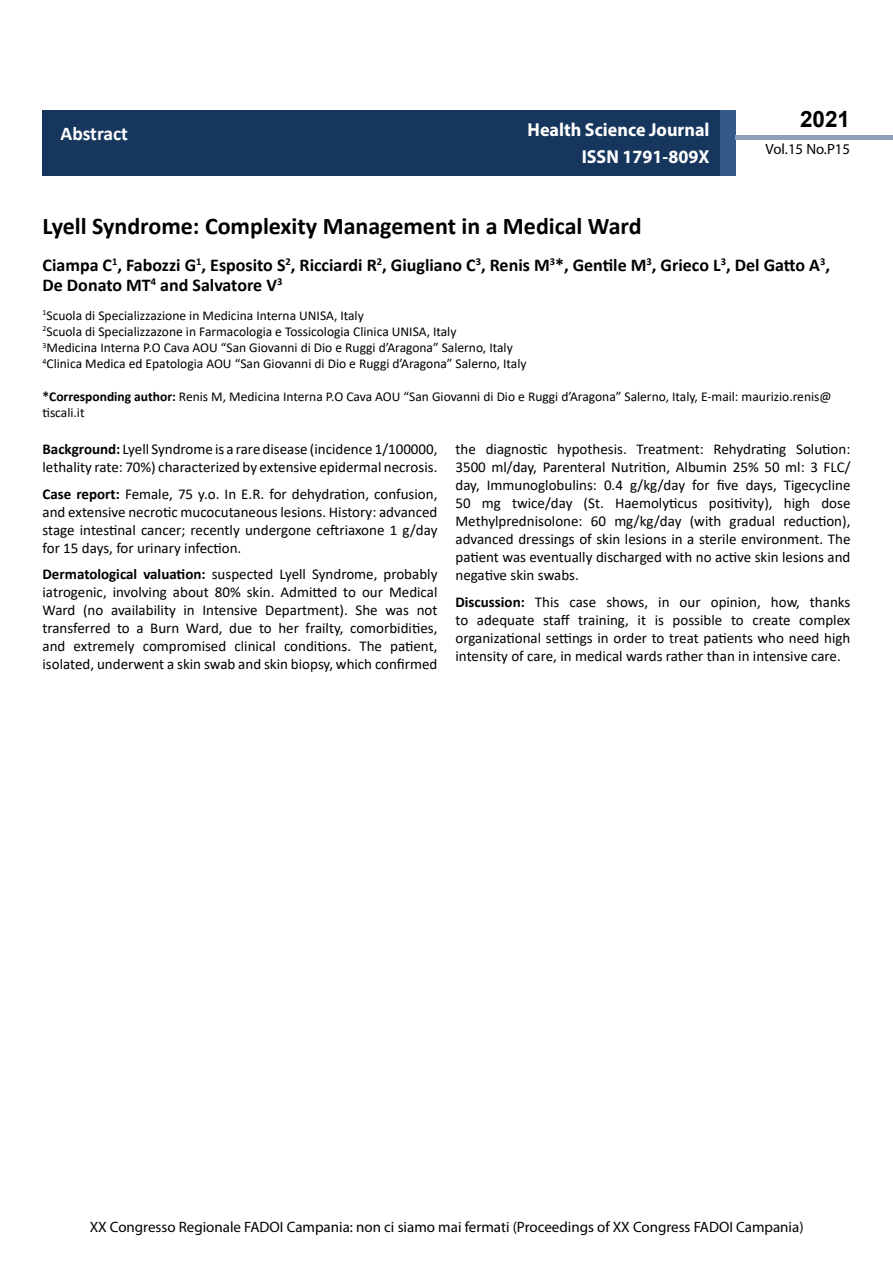
<style>
.page{position:relative;width:893px;height:1263px;background:#fff}
.page>*{position:absolute;margin:0;border:0;box-sizing:border-box;transform-origin:0 0}
.t1{font:700 24px "Calibri";color:#000}
.t2{font:700 22.5px "Arial";color:#000}
.t3{font:700 19.5px "Calibri";color:#fff}
.t4{font:700 18.75px/27.2px "Myriad Pro";color:#fff;text-align:right;scale:.96 1}
.t5{font:700 18px/19.8px "Calibri";color:#000}
.t6{font:15px/18px "Calibri";color:#000;text-align:justify}
.t7{font:15px "Myriad Pro";color:#000}
.t8{font:14.85px "Myriad Pro";color:#000}
.t9{font:13.5px/16.2px "Calibri";color:#000}
.s1{font-weight:700}
</style>
<div class="page">
<div style="left:43px;top:110px;width:678px;height:66px;background:#16365d"></div>
<div style="left:720px;top:110px;width:16px;height:66px;background:#345a8a"></div>
<div style="left:736px;top:135px;width:157px;height:5px;background:#929fbc"></div>
<h3 class="t3" style="left:61px;top:120px;width:69px">Abstract</h3>
<p class="t4" style="left:528px;top:116px;width:191px">Health Science Journal<br>ISSN 1791-809X</p>
<h2 class="t2" style="left:800px;top:104px;width:52px">2021</h2>
<p class="t8" style="left:766px;top:140px;width:86px">Vol.15 No.P15</p>
<h1 class="t1" style="left:43px;top:209px;width:601px">Lyell Syndrome: Complexity Management in a Medical Ward</h1>
<p class="t5" style="left:43px;top:255px;width:789px">Ciampa C<sup>1</sup>, Fabozzi G<sup>1</sup>, Esposito S<sup>2</sup>, Ricciardi R<sup>2</sup>, Giugliano C<sup>3</sup>, Renis M<sup>3</sup>*, Gentile M<sup>3</sup>, Grieco L<sup>3</sup>, Del Gatto A<sup>3</sup>,<br>De Donato MT<sup>4</sup> and Salvatore V<sup>3</sup></p>
<p class="t9" style="left:43px;top:307px;width:486px"><sup>1</sup>Scuola di Specializzazione in Medicina Interna UNISA, Italy<br><sup>2</sup>Scuola di Specializzazone in Farmacologia e Tossicologia Clinica UNISA, Italy<br><sup>3</sup>Medicina Interna P.O Cava AOU “San Giovanni di Dio e Ruggi d’Aragona” Salerno, Italy <sup>4</sup>Clinica Medica ed Epatologia AOU “San Giovanni di Dio e Ruggi d’Aragona” Salerno, Italy</p>
<p class="t9" style="left:43px;top:388px;width:790px"><span class="s1">*Corresponding author:</span> Renis M, Medicina Interna P.O Cava AOU “San Giovanni di Dio e Ruggi d’Aragona” Salerno, Italy, E-mail: maurizio.renis@ tiscali.it</p>
<p class="t6" style="left:43px;top:440px;width:396px"><span class="s1">Background:</span> Lyell Syndrome is a rare disease (incidence 1/100000, lethality rate: 70%) characterized by extensive epidermal necrosis.</p>
<p class="t6" style="left:43px;top:485px;width:396px"><span class="s1">Case report:</span> Female, 75 y.o. In E.R. for dehydration, confusion, and extensive necrotic mucocutaneous lesions. History: advanced stage intestinal cancer; recently undergone ceftriaxone 1 g/day for 15 days, for urinary infection.</p>
<p class="t6" style="left:43px;top:565px;width:396px"><span class="s1">Dermatological valuation:</span> suspected Lyell Syndrome, probably iatrogenic, involving about 80% skin. Admitted to our Medical Ward (no availability in Intensive Department). She was not transferred to a Burn Ward, due to her frailty, comorbidities, and extremely compromised clinical conditions. The patient, isolated, underwent a skin swab and skin biopsy, which confirmed</p>
<p class="t6" style="left:455px;top:440px;width:396px">the diagnostic hypothesis. Treatment: Rehydrating Solution:<br>3500 ml/day, Parenteral Nutrition, Albumin 25% 50 ml: 3 FLC/ day, Immunoglobulins: 0.4 g/kg/day for five days, Tigecycline 50 mg twice/day (St. Haemolyticus positivity), high dose Methylprednisolone: 60 mg/kg/day (with gradual reduction), advanced dressings of skin lesions in a sterile environment. The patient was eventually discharged with no active skin lesions and negative skin swabs.</p>
<p class="t6" style="left:455px;top:593px;width:396px"><span class="s1">Discussion:</span> This case shows, in our opinion, how, thanks to adequate staff training, it is possible to create complex organizational settings in order to treat patients who need high intensity of care, in medical wards rather than in intensive care.</p>
<p class="t7" style="left:90px;top:1217px;width:715px">XX Congresso Regionale FADOI Campania: non ci siamo mai fermati (Proceedings of XX Congress FADOI Campania)</p>
</div>
